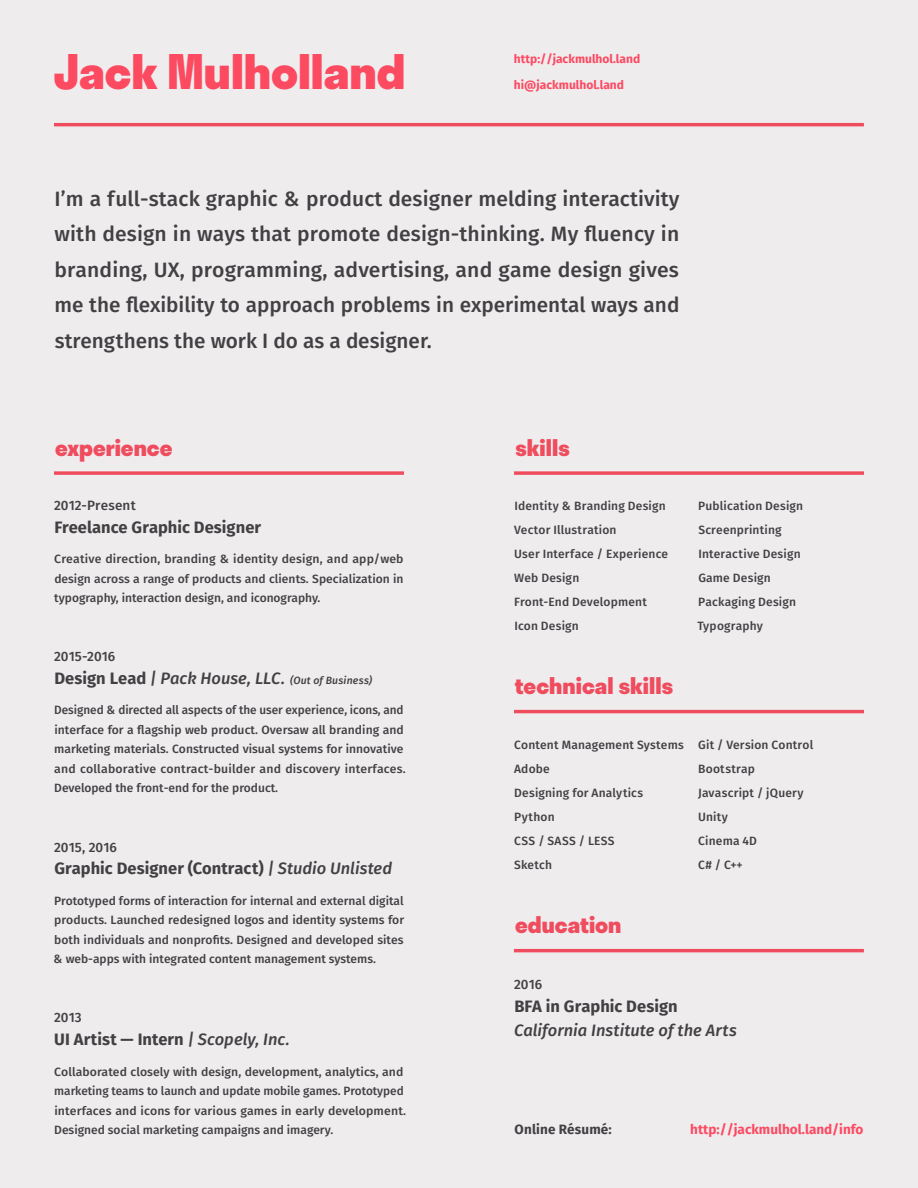
<style>
.page{position:relative;width:918px;height:1188px;background:#efecee}
.page>*{position:absolute;margin:0;border:0;box-sizing:border-box;transform-origin:0 0}
.t1{font:800 46.65px "Stratos";color:#fc4a61}
.t2{font:800 22.5px "Stratos";color:#ef4c5e}
.t3{font:500 20.7px/35.5px "Fira Sans";color:#414042;text-align:justify}
.t4{font:700 16.5px "Fira Sans";letter-spacing:.005em;color:#414042}
.t5{font:italic 500 16.5px "Fira Sans";color:#414042}
.t6{font:500 13.5px "Fira Sans";letter-spacing:.005em;color:#414042}
.t7{font:700 13.5px "Fira Sans";color:#fc4a61}
.t8{font:700 13.5px "Fira Sans";letter-spacing:.01em;color:#414042}
.t9{font:500 12px/24px "Fira Sans";letter-spacing:.005em;color:#414042}
.t10{font:700 12px "Fira Sans";color:#fc4a61}
.s1{font-weight:700;font-style:normal}
.s2{font-size:10.5px}
.s3{font-weight:500;font-style:italic}
</style>
<div class="page">
<hr style="left:54px;top:123px;width:810px;height:3px;background:#ef4c5e">
<svg style="left:54px;top:471px;width:350px;height:4px"></svg>
<svg style="left:514px;top:471px;width:350px;height:4px"></svg>
<hr style="left:514px;top:710px;width:350px;height:3px;background:#ef4c5e">
<hr style="left:514px;top:949px;width:350px;height:3px;background:#ef4c5e">
<h1 class="t1" style="left:54px;top:34px;width:353px">Jack Mulholland</h1>
<p class="t10" style="left:514px;top:50px;width:128px">http://jackmulhol.land</p>
<p class="t10" style="left:514px;top:76px;width:112px">hi@jackmulhol.land</p>
<p class="t3" style="left:54px;top:181px;width:627px">I’m a full-stack graphic &amp; product designer melding interactivity with design in ways that promote design-thinking. My fluency in branding, UX, programming, advertising, and game design gives me the flexibility to approach problems in experimental ways and strengthens the work I do as a designer.</p>
<h2 class="t2" style="left:55px;top:429px;width:119px">experience</h2>
<h2 class="t2" style="left:515px;top:429px;width:56px">skills</h2>
<p class="t6" style="left:54px;top:496px;width:83px">2012-Present</p>
<h3 class="t4" style="left:54px;top:515px;width:208px">Freelance Graphic Designer</h3>
<p class="t9" style="left:54px;top:549px;width:351px;line-height:19.5px;text-align:justify">Creative direction, branding &amp; identity design, and app/web design across a range of products and clients. Specialization in typography, interaction design, and iconography.</p>
<p class="t6" style="left:54px;top:647px;width:63px">2015-2016</p>
<h3 class="t5" style="left:54px;top:666px;width:319px"><span class="s1">Design Lead</span> | Pack House, LLC. <span class="s2">(Out of Business)</span></h3>
<p class="t9" style="left:54px;top:700px;width:353px;line-height:19.5px">Designed &amp; directed all aspects of the user experience, icons, and interface for a flagship web product. Oversaw all branding and marketing materials. Constructed visual systems for innovative and collaborative contract-builder and discovery interfaces.<br>Developed the front-end for the product.</p>
<p class="t6" style="left:54px;top:837px;width:64px">2015, 2016</p>
<h3 class="t4" style="left:54px;top:857px;width:339px">Graphic Designer (Contract) <span class="s3">| Studio Unlisted</span></h3>
<p class="t9" style="left:53px;top:891px;width:352px;line-height:19.5px;text-align:justify">Prototyped forms of interaction for internal and external digital products. Launched redesigned logos and identity systems for both individuals and nonprofits. Designed and developed sites &amp; web-apps with integrated content management systems.</p>
<p class="t9" style="left:514px;top:494px;width:156px">Identity &amp; Branding Design<br>Vector Illustration<br>User Interface / Experience<br>Web Design<br>Front-End Development<br>Icon Design</p>
<h2 class="t2" style="left:515px;top:668px;width:160px">technical skills</h2>
<p class="t9" style="left:697px;top:494px;width:107px">Publication Design<br>Screenprinting<br>Interactive Design<br>Game Design<br>Packaging Design<br>Typography</p>
<p class="t9" style="left:514px;top:733px;width:171px">Content Management Systems<br>Adobe<br>Designing for Analytics<br>Python<br>CSS / SASS / LESS<br>Sketch</p>
<p class="t9" style="left:698px;top:733px;width:117px">Git / Version Control<br>Bootstrap<br>Javascript / jQuery<br>Unity<br>Cinema 4D<br>C# / C++</p>
<h2 class="t2" style="left:515px;top:907px;width:108px">education</h2>
<p class="t6" style="left:54px;top:1008px;width:29px">2013</p>
<h3 class="t4" style="left:54px;top:1028px;width:237px">UI Artist — Intern <span class="s3">| Scopely, Inc.</span></h3>
<p class="t9" style="left:54px;top:1062px;width:353px;line-height:19.5px">Collaborated closely with design, development, analytics, and marketing teams to launch and update mobile games. Prototyped interfaces and icons for various games in early development.<br>Designed social marketing campaigns and imagery.</p>
<p class="t6" style="left:514px;top:975px;width:30px">2016</p>
<h3 class="t4" style="left:514px;top:994px;width:165px">BFA in Graphic Design</h3>
<h3 class="t5" style="left:514px;top:1018px;width:224px">California Institute of the Arts</h3>
<p class="t8" style="left:515px;top:1120px;width:99px">Online Résumé:</p>
<p class="t7" style="left:690px;top:1120px;width:175px">http://jackmulhol.land/info</p>
</div>
